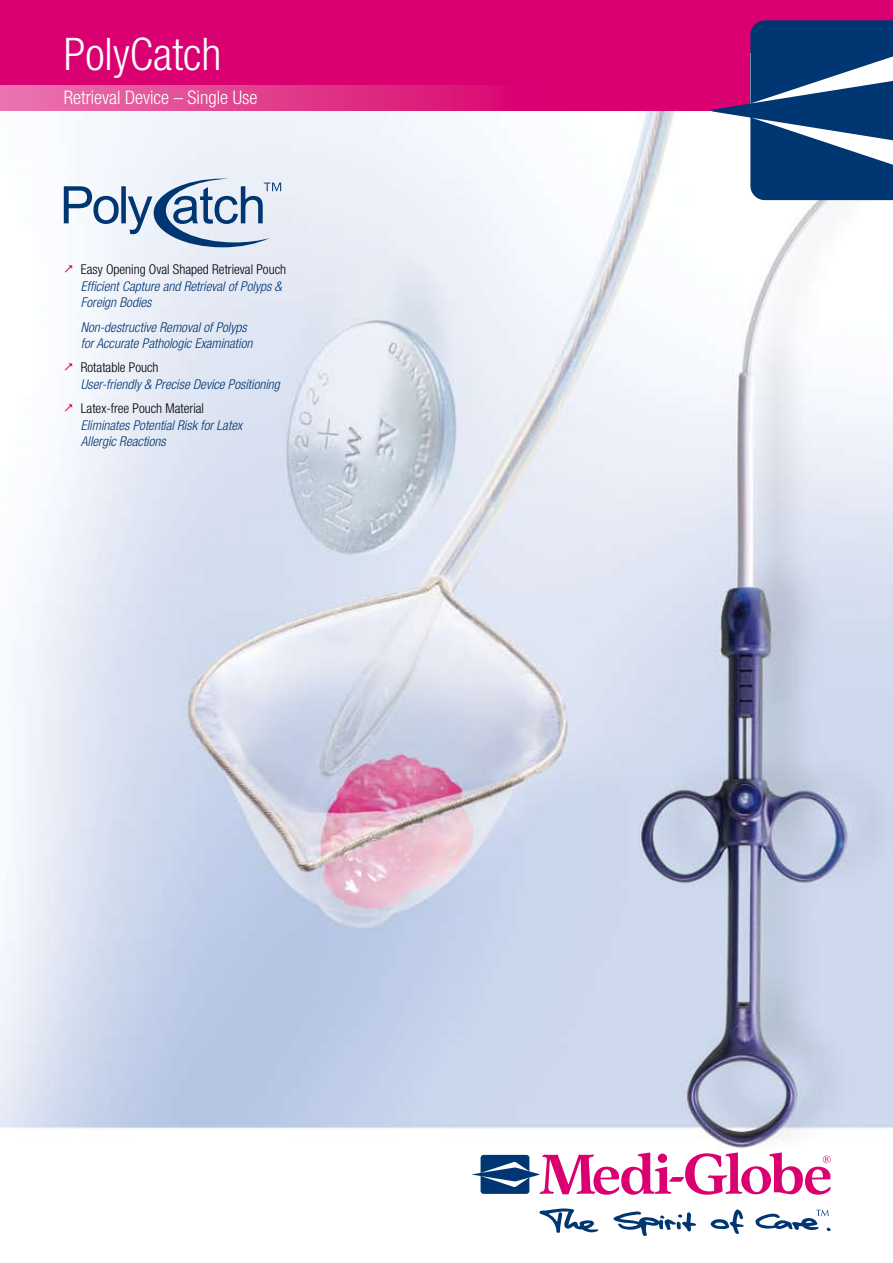
<style>
.page{position:relative;width:893px;height:1263px;background:#fff}
.page>*{position:absolute;margin:0;border:0;box-sizing:border-box;transform-origin:0 0}
.t1{font:300 condensed 45px "Helvetica Neue";color:#fff}
.t2{font:300 condensed 18.75px "Helvetica Neue";color:#fff}
.t3{font:italic 300 condensed 13.5px/16.2px "Helvetica Neue";color:#003772}
.t4{font:300 condensed 13.5px "Helvetica Neue";color:#000}
</style>
<div class="page">
<img style="left:0;top:111px;width:893px;height:1038px">
<svg style="left:64px;top:179px;width:217px;height:68px"></svg>
<svg style="left:472px;top:1152px;width:359px;height:43px"></svg>
<svg style="left:539px;top:1208px;width:292px;height:28px"></svg>
<div style="left:0;top:0;width:893px;height:111px;background:#db0072"></div>
<svg style="left:711px;top:20px;width:182px;height:180px"></svg>
<div style="left:0;top:85px;width:651px;height:26px;background:linear-gradient(to right,#e974ac,#d80066)"></div>
<svg style="left:65px;top:265px;width:7px;height:8px"></svg>
<svg style="left:65px;top:363px;width:7px;height:8px"></svg>
<svg style="left:65px;top:404px;width:7px;height:8px"></svg>
<h1 class="t1" style="left:64px;top:28px;width:159px">PolyCatch</h1>
<h2 class="t2" style="left:64px;top:87px;width:195px">Retrieval Device – Single Use</h2>
<p class="t4" style="left:81px;top:262px;width:207px">Easy Opening Oval Shaped Retrieval Pouch</p>
<p class="t3" style="left:81px;top:278px;width:202px">Efficient Capture and Retrieval of Polyps &amp;<br>Foreign Bodies</p>
<p class="t3" style="left:81px;top:318px;width:173px">Non-destructive Removal of Polyps for Accurate Pathologic Examination</p>
<p class="t4" style="left:81px;top:360px;width:79px">Rotatable Pouch</p>
<p class="t3" style="left:81px;top:376px;width:201px">User-friendly &amp; Precise Device Positioning</p>
<p class="t4" style="left:81px;top:401px;width:125px">Latex-free Pouch Material</p>
<p class="t3" style="left:81px;top:417px;width:163px">Eliminates Potential Risk for Latex<br>Allergic Reactions</p>
</div>
